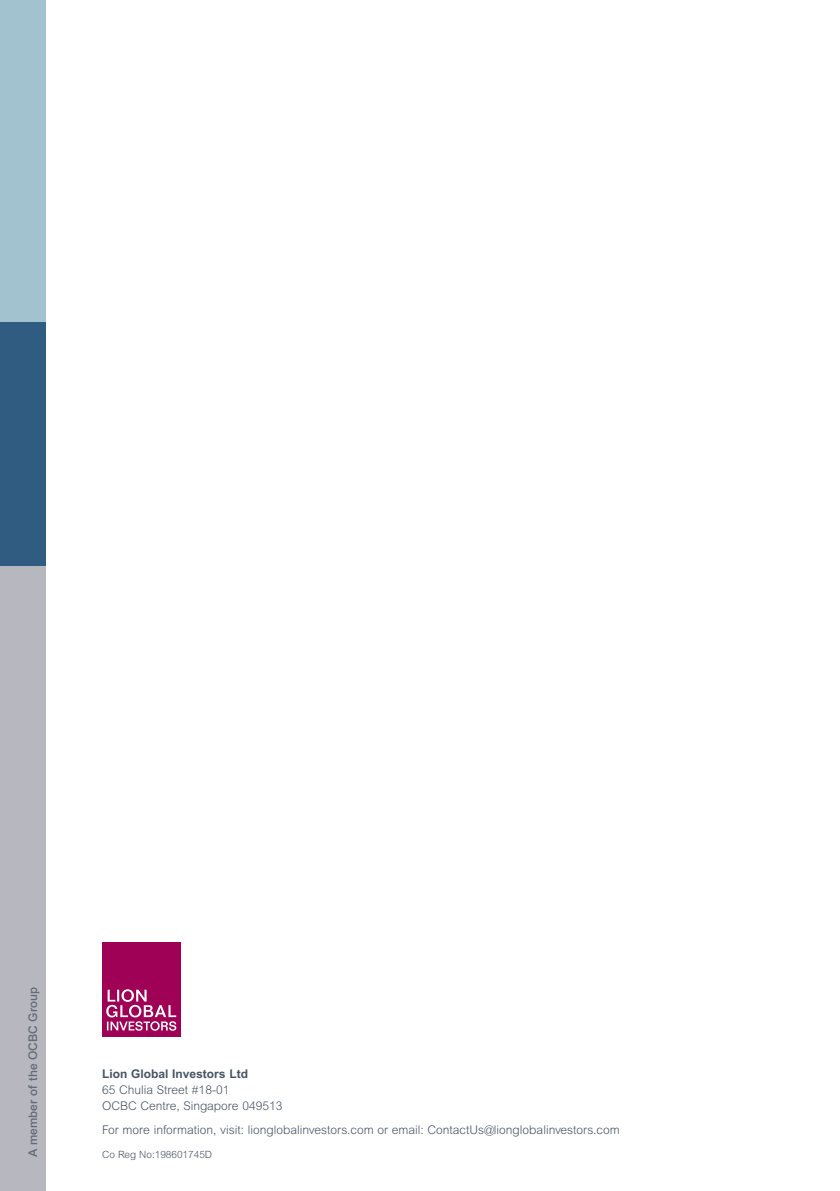
<style>
.page{position:relative;width:840px;height:1191px;background:#fff}
.page>*{position:absolute;margin:0;border:0;box-sizing:border-box;transform-origin:0 0}
.B0{font:300 12px "Arial MT Std";color:#465463}
.B0-2{font:700 12px "Arial MT Std";color:#465463}
.B0-3{font:500 12px "Arial MT Std";color:#636a78}
.B0-4{font:300 10px "Arial MT Std";color:#465463}
</style>
<div class="page">
<div style="left:102px;top:942px;width:79px;height:94px;background:#9e0155"></div>
<svg style="left:106px;top:989px;width:70px;height:41px"></svg>
<div style="left:0;top:0;width:45px;height:1191px;background:#a2c2d0"></div>
<div style="left:0;top:323px;width:45px;height:868px;background:#2f5c80"></div>
<div style="left:0;top:566px;width:45px;height:625px;background:#b7b8bf"></div>
<p class="B0-3" style="left:26px;top:1157px;width:172px;rotate:-90deg">A member of the OCBC Group</p>
<p class="B0-2" style="left:102px;top:1066px;width:147px">Lion Global Investors Ltd</p>
<p class="B0" style="left:102px;top:1082px;width:129px">65 Chulia Street #18-01</p>
<p class="B0" style="left:102px;top:1098px;width:182px">OCBC Centre, Singapore 049513</p>
<p class="B0" style="left:102px;top:1123px;width:519px">For more information, visit: lionglobalinvestors.com or email: ContactUs@lionglobalinvestors.com</p>
<p class="B0-4" style="left:102px;top:1148px;width:111px">Co Reg No:198601745D</p>
</div>
